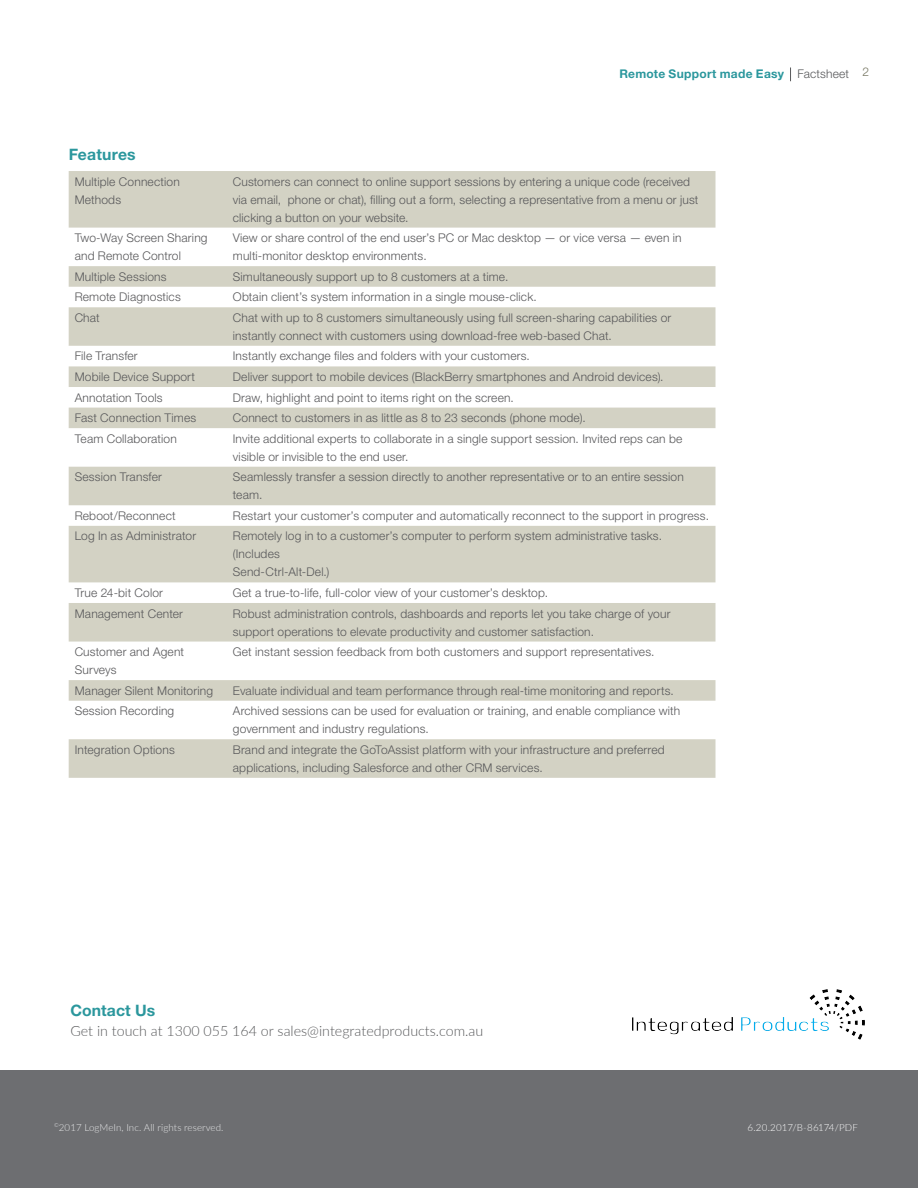
<style>
.page{position:relative;width:918px;height:1188px;background:#fff}
.page>*{position:absolute;margin:0;border:0;box-sizing:border-box;transform-origin:0 0}
.t1{font:700 15.75px "Helvetica Neue LT Pro";letter-spacing:.005em;color:#2b979d}
.t2{font:300 14.25px "Lato";color:#58595b}
.t3{font:300 12px/18px "Helvetica Neue LT Pro";letter-spacing:.015em;color:#58585a}
.t4{font:700 12px "Helvetica Neue LT Pro";letter-spacing:.02em;color:#2b979d}
.t5{font:300 12px "Helvetica Neue LT Pro";color:#767662}
.t6{font:300 9.75px "Lato";letter-spacing:.01em;color:#e6e7e8}
.t7{font:300 9.75px "Lato";letter-spacing:.01em;color:#fff}
.s1{font-weight:300;color:#58595b}
</style>
<div class="page">
<div style="left:69px;top:171px;width:647px;height:57px;background:#d3d2c4"></div>
<svg style="left:69px;top:266px;width:647px;height:80px;fill:#d3d2c4"></svg>
<svg style="left:69px;top:366px;width:647px;height:412px;fill:#d3d2c4"></svg>
<svg style="left:790px;top:68px;width:1px;height:13px"></svg>
<div style="left:0;top:1070px;width:918px;height:118px;background:#6d6e71"></div>
<img style="left:632px;top:990px;width:233px;height:50px">
<p class="t4" style="left:619px;top:66px;width:231px">Remote Support made Easy <span class="s1">Factsheet</span></p>
<p class="t5" style="left:863px;top:64px;width:8px">2</p>
<h1 class="t1" style="left:69px;top:144px;width:69px">Features</h1>
<p class="t3" style="left:75px;top:172px;width:107px">Multiple Connection<br>Methods</p>
<p class="t3" style="left:233px;top:172px;width:467px">Customers can connect to online support sessions by entering a unique code (received via email, phone or chat), filling out a form, selecting a representative from a menu or just clicking a button on your website.</p>
<p class="t3" style="left:75px;top:229px;width:134px">Two-Way Screen Sharing and Remote Control</p>
<p class="t3" style="left:233px;top:229px;width:450px">View or share control of the end user’s PC or Mac desktop — or vice versa — even in multi-monitor desktop environments.</p>
<p class="t3" style="left:75px;top:267px;width:93px">Multiple Sessions</p>
<p class="t3" style="left:233px;top:267px;width:277px">Simultaneously support up to 8 customers at a time.</p>
<p class="t3" style="left:75px;top:288px;width:108px">Remote Diagnostics</p>
<p class="t3" style="left:233px;top:288px;width:305px">Obtain client’s system information in a single mouse-click.</p>
<p class="t3" style="left:75px;top:308px;width:27px">Chat</p>
<p class="t3" style="left:233px;top:308px;width:440px">Chat with up to 8 customers simultaneously using full screen-sharing capabilities or instantly connect with customers using download-free web-based Chat.</p>
<p class="t3" style="left:75px;top:347px;width:65px">File Transfer</p>
<p class="t3" style="left:233px;top:347px;width:299px">Instantly exchange files and folders with your customers.</p>
<p class="t3" style="left:75px;top:367px;width:122px">Mobile Device Support</p>
<p class="t3" style="left:233px;top:367px;width:432px">Deliver support to mobile devices (BlackBerry smartphones and Android devices).</p>
<p class="t3" style="left:75px;top:388px;width:90px">Annotation Tools</p>
<p class="t3" style="left:233px;top:388px;width:283px">Draw, highlight and point to items right on the screen.</p>
<p class="t3" style="left:75px;top:409px;width:123px">Fast Connection Times</p>
<p class="t3" style="left:233px;top:409px;width:354px">Connect to customers in as little as 8 to 23 seconds (phone mode).</p>
<p class="t3" style="left:75px;top:429px;width:104px">Team Collaboration</p>
<p class="t3" style="left:233px;top:429px;width:451px">Invite additional experts to collaborate in a single support session. Invited reps can be visible or invisible to the end user.</p>
<p class="t3" style="left:75px;top:468px;width:89px">Session Transfer</p>
<p class="t3" style="left:233px;top:468px;width:453px">Seamlessly transfer a session directly to another representative or to an entire session team.</p>
<p class="t3" style="left:75px;top:506px;width:103px">Reboot/Reconnect</p>
<p class="t3" style="left:233px;top:506px;width:478px">Restart your customer’s computer and automatically reconnect to the support in progress.</p>
<p class="t3" style="left:75px;top:527px;width:123px">Log In as Administrator</p>
<p class="t3" style="left:233px;top:527px;width:431px">Remotely log in to a customer’s computer to perform system administrative tasks. (Includes<br>Send-Ctrl-Alt-Del.)</p>
<p class="t3" style="left:75px;top:583px;width:90px">True 24-bit Color</p>
<p class="t3" style="left:233px;top:583px;width:317px">Get a true-to-life, full-color view of your customer’s desktop.</p>
<p class="t3" style="left:75px;top:604px;width:110px">Management Center</p>
<p class="t3" style="left:233px;top:604px;width:439px">Robust administration controls, dashboards and reports let you take charge of your support operations to elevate productivity and customer satisfaction.</p>
<p class="t3" style="left:75px;top:643px;width:111px">Customer and Agent<br>Surveys</p>
<p class="t3" style="left:233px;top:643px;width:423px">Get instant session feedback from both customers and support representatives.</p>
<p class="t3" style="left:75px;top:681px;width:140px">Manager Silent Monitoring</p>
<p class="t3" style="left:233px;top:681px;width:442px">Evaluate individual and team performance through real-time monitoring and reports.</p>
<p class="t3" style="left:75px;top:702px;width:101px">Session Recording</p>
<p class="t3" style="left:233px;top:702px;width:449px">Archived sessions can be used for evaluation or training, and enable compliance with government and industry regulations.</p>
<p class="t3" style="left:75px;top:740px;width:102px">Integration Options</p>
<p class="t3" style="left:233px;top:740px;width:433px">Brand and integrate the GoToAssist platform with your infrastructure and preferred applications, including Salesforce and other CRM services.</p>
<h1 class="t1" style="left:70px;top:1001px;width:86px">Contact Us</h1>
<p class="t2" style="left:70px;top:1021px;width:414px">Get in touch at 1300 055 164 or sales@integratedproducts.com.au</p>
<p class="t6" style="left:54px;top:1120px;width:171px"><sup>©</sup>2017 LogMeIn, Inc. All rights reserved.</p>
<p class="t7" style="left:747px;top:1120px;width:112px">6.20.2017/B-86174/PDF</p>
</div>
